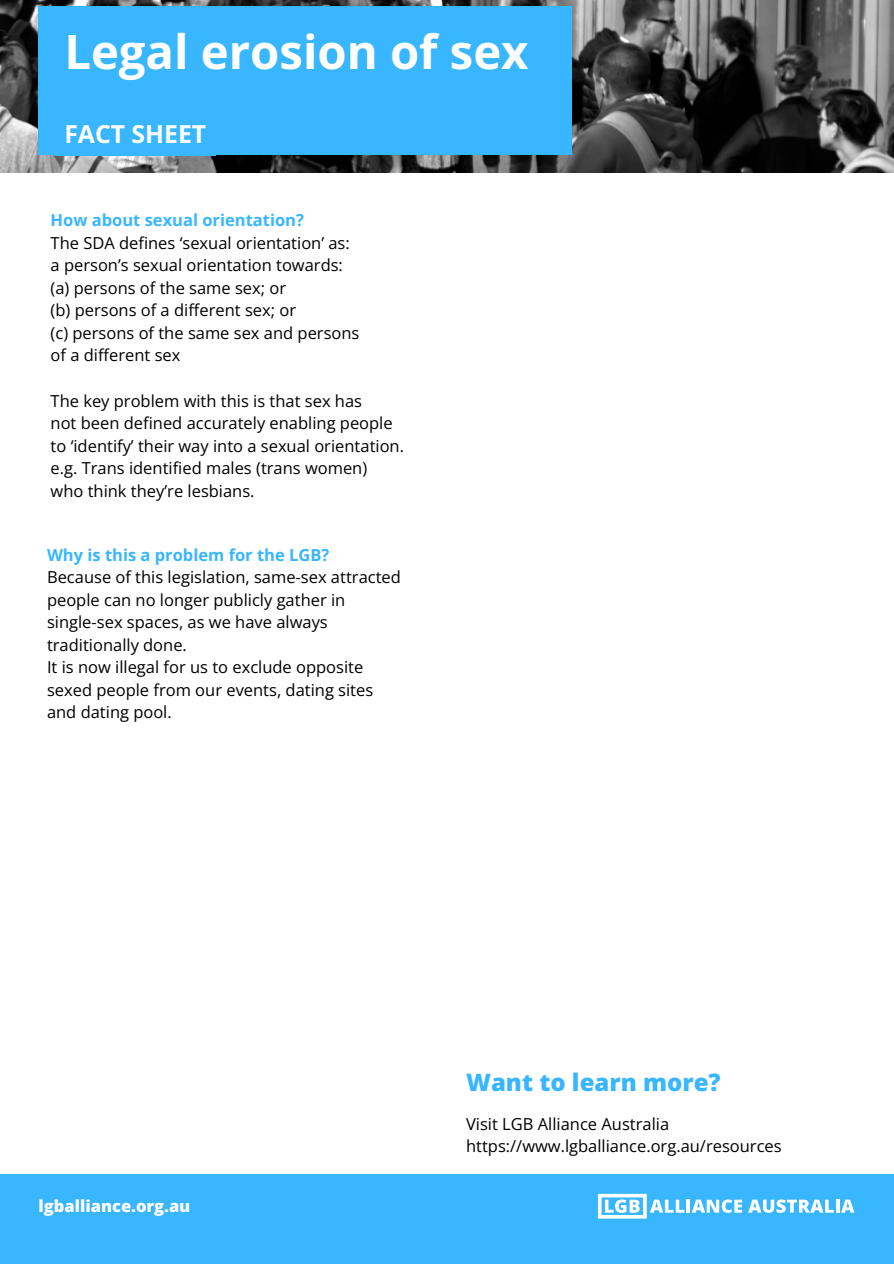
<style>
.page{position:relative;width:894px;height:1264px;background:#fff}
.page>*{position:absolute;margin:0;border:0;box-sizing:border-box;transform-origin:0 0}
.t1{font:700 47.25px "Open Sans";color:#fff}
.t2{font:700 24.75px "Open Sans";color:#fff}
.t3{font:800 24px "Open Sans";color:#38b6ff}
.t4{font:16.5px "Open Sans";color:#000}
.t5{font:700 16.5px "Open Sans";color:#38b6ff}
.t6{font:800 16.5px "Open Sans";color:#fff}
</style>
<div class="page">
<img style="left:0;top:0;width:892px;height:172px">
<div style="left:0;top:1174px;width:893px;height:89px;background:#38b6ff"></div>
<hr style="left:686px;top:1199px;width:4px;height:13px;background:#fff">
<svg style="left:692px;top:1199px;width:50px;height:13px"></svg>
<svg style="left:748px;top:1199px;width:85px;height:13px"></svg>
<svg style="left:836px;top:1199px;width:3px;height:13px"></svg>
<svg style="left:841px;top:1199px;width:13px;height:13px"></svg>
<svg style="left:597px;top:1193px;width:87px;height:25px"></svg>
<div style="left:38px;top:6px;width:533px;height:148px;background:#38b6ff"></div>
<div style="left:54px;top:112px;width:162px;height:43px;background:#38b6ff"></div>
<h1 class="t1" style="left:64px;top:19px;width:465px">Legal erosion of sex</h1>
<p class="t2" style="left:64px;top:116px;width:143px">FACT SHEET</p>
<p class="t5" style="left:51px;top:209px;width:255px">How about sexual orientation?</p>
<p class="t4" style="left:51px;top:231px;width:300px">The SDA defines ‘sexual orientation’ as:</p>
<p class="t4" style="left:51px;top:254px;width:294px">a person’s sexual orientation towards:</p>
<p class="t4" style="left:51px;top:276px;width:237px">(a) persons of the same sex; or</p>
<p class="t4" style="left:51px;top:299px;width:247px">(b) persons of a different sex; or</p>
<p class="t4" style="left:51px;top:321px;width:310px">(c) persons of the same sex and persons</p>
<p class="t4" style="left:51px;top:344px;width:131px">of a different sex</p>
<p class="t4" style="left:51px;top:389px;width:313px">The key problem with this is that sex has</p>
<p class="t4" style="left:51px;top:411px;width:343px">not been defined accurately enabling people</p>
<p class="t4" style="left:51px;top:434px;width:355px">to ‘identify’ their way into a sexual orientation.</p>
<p class="t4" style="left:51px;top:456px;width:318px">e.g. Trans identified males (trans women)</p>
<p class="t4" style="left:51px;top:479px;width:205px">who think they’re lesbians.</p>
<p class="t5" style="left:47px;top:543px;width:284px">Why is this a problem for the LGB?</p>
<p class="t4" style="left:47px;top:565px;width:355px">Because of this legislation, same-sex attracted</p>
<p class="t4" style="left:47px;top:588px;width:300px">people can no longer publicly gather in</p>
<p class="t4" style="left:47px;top:610px;width:282px">single-sex spaces, as we have always</p>
<h3 class="t4" style="left:47px;top:633px;width:141px">traditionally done.</h3>
<p class="t4" style="left:47px;top:655px;width:318px">It is now illegal for us to exclude opposite</p>
<p class="t4" style="left:47px;top:678px;width:328px">sexed people from our events, dating sites</p>
<h4 class="t4" style="left:47px;top:700px;width:126px">and dating pool.</h4>
<h2 class="t6" style="left:39px;top:1194px;width:153px">lgballiance.org.au</h2>
<p class="t3" style="left:466px;top:1065px;width:256px">Want to learn more?</p>
<p class="t4" style="left:466px;top:1112px;width:204px">Visit LGB Alliance Australia</p>
<p class="t4" style="left:466px;top:1134px;width:317px">https://www.lgballiance.org.au/resources</p>
</div>
